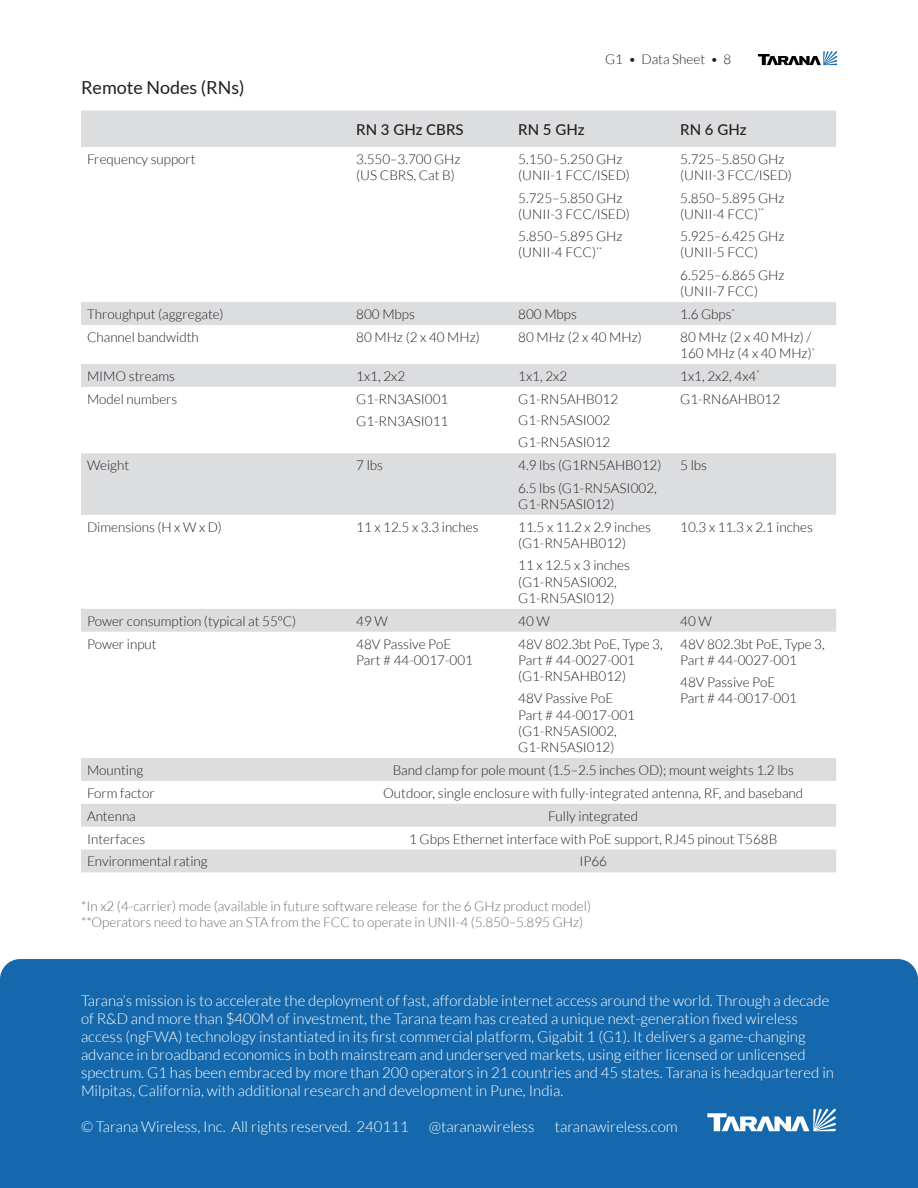
<style>
.page{position:relative;width:918px;height:1188px;background:#fff}
.page>*{position:absolute;margin:0;border:0;box-sizing:border-box;transform-origin:0 0}
.t1{font:18px "Lato";color:#231f20}
.t2{font:300 15px/18px "Lato";color:#fff}
.t3{font:500 15px "Lato";color:#231f20}
.t4{font:300 13.5px/16.2px "Lato";color:#231f20}
.t5{font:300 13.5px "Lato";color:#6c6d70}
</style>
<div class="page">
<svg style="left:758px;top:51px;width:79px;height:14px"></svg>
<div style="left:0;top:959px;width:918px;height:229px;background:#1568ab"></div>
<svg style="left:707px;top:1109px;width:129px;height:22px"></svg>
<div style="left:81px;top:111px;width:755px;height:36px;background:#dcdddf"></div>
<svg style="left:81px;top:302px;width:755px;height:570px"></svg>
<p class="t1" style="left:81px;top:78px;width:165px">Remote Nodes (RNs)</p>
<p class="t4" style="left:605px;top:51px;width:128px">G1 • Data Sheet • 8</p>
<p class="t3" style="left:356px;top:119px;width:109px">RN 3 GHz CBRS</p>
<p class="t3" style="left:518px;top:119px;width:68px">RN 5 GHz</p>
<p class="t3" style="left:680px;top:119px;width:68px">RN 6 GHz</p>
<p class="t4" style="left:87px;top:151px;width:110px">Frequency support</p>
<p class="t4" style="left:356px;top:151px;width:106px">3.550–3.700 GHz</p>
<p class="t4" style="left:356px;top:167px;width:100px">(US CBRS, Cat B)</p>
<p class="t4" style="left:518px;top:151px;width:113px">5.150–5.250 GHz (UNII-1 FCC/ISED)</p>
<p class="t4" style="left:518px;top:190px;width:113px">5.725–5.850 GHz (UNII-3 FCC/ISED)</p>
<p class="t4" style="left:518px;top:228px;width:106px">5.850–5.895 GHz (UNII-4 FCC)<sup>**</sup></p>
<p class="t4" style="left:680px;top:151px;width:106px">5.725–5.850 GHz</p>
<p class="t4" style="left:680px;top:167px;width:113px">(UNII-3 FCC/ISED)</p>
<p class="t4" style="left:680px;top:190px;width:106px">5.850–5.895 GHz (UNII-4 FCC)<sup>**</sup></p>
<p class="t4" style="left:680px;top:228px;width:106px">5.925–6.425 GHz</p>
<p class="t4" style="left:680px;top:245px;width:79px">(UNII-5 FCC)</p>
<p class="t4" style="left:680px;top:267px;width:106px">6.525–6.865 GHz</p>
<p class="t4" style="left:680px;top:283px;width:79px">(UNII-7 FCC)</p>
<p class="t4" style="left:87px;top:306px;width:138px">Throughput (aggregate)</p>
<p class="t4" style="left:356px;top:306px;width:60px">800 Mbps</p>
<p class="t4" style="left:518px;top:306px;width:60px">800 Mbps</p>
<p class="t4" style="left:680px;top:306px;width:56px">1.6 Gbps<sup>*</sup></p>
<p class="t4" style="left:87px;top:329px;width:113px">Channel bandwidth</p>
<p class="t4" style="left:356px;top:329px;width:125px">80 MHz (2 x 40 MHz)</p>
<p class="t4" style="left:518px;top:329px;width:125px">80 MHz (2 x 40 MHz)</p>
<p class="t4" style="left:680px;top:329px;width:136px">80 MHz (2 x 40 MHz) /<br>160 MHz (4 x 40 MHz)<sup>*</sup></p>
<p class="t4" style="left:87px;top:368px;width:89px">MIMO streams</p>
<p class="t4" style="left:356px;top:368px;width:51px">1x1, 2x2</p>
<p class="t4" style="left:518px;top:368px;width:51px">1x1, 2x2</p>
<p class="t4" style="left:680px;top:368px;width:81px">1x1, 2x2, 4x4<sup>*</sup></p>
<p class="t4" style="left:87px;top:391px;width:92px">Model numbers</p>
<p class="t4" style="left:356px;top:391px;width:94px">G1-RN3ASI001</p>
<p class="t4" style="left:356px;top:413px;width:94px">G1-RN3ASI011</p>
<p class="t4" style="left:518px;top:391px;width:102px">G1-RN5AHB012</p>
<p class="t4" style="left:518px;top:412px;width:94px">G1-RN5ASI002</p>
<p class="t4" style="left:518px;top:434px;width:94px">G1-RN5ASI012</p>
<p class="t4" style="left:680px;top:391px;width:102px">G1-RN6AHB012</p>
<p class="t4" style="left:87px;top:457px;width:44px">Weight</p>
<p class="t4" style="left:356px;top:457px;width:28px">7 lbs</p>
<p class="t4" style="left:518px;top:454px;width:145px;line-height:22.5px">4.9 lbs (G1RN5AHB012)<br>6.5 lbs (G1-RN5ASI002,</p>
<p class="t4" style="left:518px;top:496px;width:98px">G1-RN5ASI012)</p>
<p class="t4" style="left:87px;top:519px;width:136px">Dimensions (H x W x D)</p>
<p class="t4" style="left:356px;top:519px;width:124px">11 x 12.5 x 3.3 inches</p>
<p class="t4" style="left:518px;top:519px;width:134px">11.5 x 11.2 x 2.9 inches (G1-RN5AHB012)</p>
<p class="t4" style="left:518px;top:558px;width:113px">11 x 12.5 x 3 inches (G1-RN5ASI002,<br>G1-RN5ASI012)</p>
<p class="t4" style="left:680px;top:457px;width:28px">5 lbs</p>
<p class="t4" style="left:680px;top:519px;width:134px">10.3 x 11.3 x 2.1 inches</p>
<p class="t4" style="left:87px;top:613px;width:211px">Power consumption (typical at 55ºC)</p>
<p class="t4" style="left:356px;top:613px;width:33px">49 W</p>
<p class="t4" style="left:518px;top:613px;width:33px">40 W</p>
<p class="t4" style="left:680px;top:613px;width:33px">40 W</p>
<p class="t4" style="left:87px;top:636px;width:71px">Power input</p>
<p class="t4" style="left:356px;top:636px;width:97px">48V Passive PoE</p>
<p class="t4" style="left:356px;top:652px;width:118px">Part # 44-0017-001</p>
<p class="t4" style="left:518px;top:636px;width:146px">48V 802.3bt PoE, Type 3,</p>
<p class="t4" style="left:518px;top:652px;width:118px">Part # 44-0027-001</p>
<p class="t4" style="left:518px;top:668px;width:109px">(G1-RN5AHB012)</p>
<p class="t4" style="left:518px;top:691px;width:97px">48V Passive PoE</p>
<p class="t4" style="left:518px;top:707px;width:118px">Part # 44-0017-001 (G1-RN5ASI002,<br>G1-RN5ASI012)</p>
<p class="t4" style="left:680px;top:636px;width:146px">48V 802.3bt PoE, Type 3,</p>
<p class="t4" style="left:680px;top:652px;width:118px">Part # 44-0027-001</p>
<p class="t4" style="left:680px;top:674px;width:97px">48V Passive PoE</p>
<p class="t4" style="left:680px;top:691px;width:118px">Part # 44-0017-001</p>
<p class="t4" style="left:87px;top:762px;width:58px">Mounting</p>
<p class="t4" style="left:393px;top:762px;width:403px">Band clamp for pole mount (1.5–2.5 inches OD); mount weights 1.2 lbs</p>
<p class="t4" style="left:87px;top:785px;width:69px">Form factor</p>
<p class="t4" style="left:383px;top:785px;width:422px">Outdoor, single enclosure with fully-integrated antenna, RF, and baseband</p>
<p class="t4" style="left:87px;top:808px;width:50px">Antenna</p>
<p class="t4" style="left:548px;top:808px;width:91px">Fully integrated</p>
<p class="t4" style="left:87px;top:831px;width:60px">Interfaces</p>
<p class="t4" style="left:409px;top:831px;width:370px">1 Gbps Ethernet interface with PoE support, RJ45 pinout T568B</p>
<p class="t4" style="left:87px;top:854px;width:122px">Environmental rating</p>
<p class="t4" style="left:579px;top:854px;width:29px">IP66</p>
<p class="t5" style="left:81px;top:899px;width:512px">*In x2 (4-carrier) mode (available in future software release for the 6 GHz product model)</p>
<p class="t5" style="left:81px;top:915px;width:504px">**Operators need to have an STA from the FCC to operate in UNII-4 (5.850–5.895 GHz)</p>
<p class="t2" style="left:81px;top:992px;width:755px">Tarana’s mission is to accelerate the deployment of fast, affordable internet access around the world. Through a decade of R&amp;D and more than $400M of investment, the Tarana team has created a unique next-generation fixed wireless access (ngFWA) technology instantiated in its first commercial platform, Gigabit 1 (G1). It delivers a game-changing advance in broadband economics in both mainstream and underserved markets, using either licensed or unlicensed spectrum. G1 has been embraced by more than 200 operators in 21 countries and 45 states. Tarana is headquartered in Milpitas, California, with additional research and development in Pune, India.</p>
<p class="t2" style="left:81px;top:1118px;width:329px">© Tarana Wireless, Inc. All rights reserved. 240111</p>
<p class="t2" style="left:429px;top:1118px;width:107px">@taranawireless</p>
<p class="t2" style="left:555px;top:1118px;width:125px">taranawireless.com</p>
</div>
